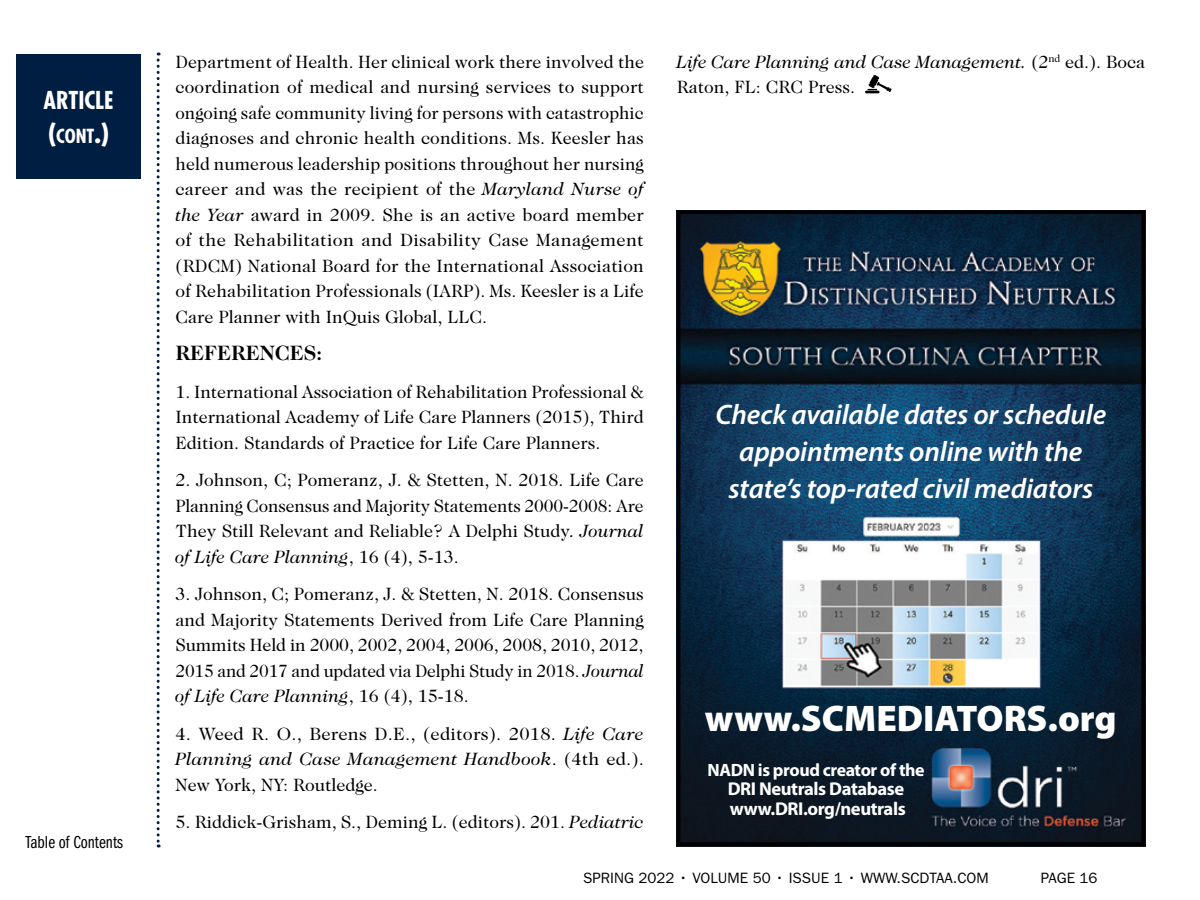
<style>
.page{position:relative;width:1200px;height:900px;background:#fff}
.page>*{position:absolute;margin:0;border:0;box-sizing:border-box;transform-origin:0 0}
.t1{font:900 37.2px "Myriad Pro";color:#fff}
.t2{font:italic 600 28.35px/37px "Myriad Pro";letter-spacing:-.005em;color:#fff;text-align:center}
.t3{font:700 condensed 24px "Futura Std";color:#fff}
.t4{font:700 21px "Caslon 224 Std";color:#000}
.t5{font:700 condensed 18.9px "Futura Std";color:#fff}
.t6{font:700 18.6px/19.2px "Myriad Pro";letter-spacing:-.02em;color:#fff}
.t7{font:18px/25.5px "Caslon 224 Std";color:#000;text-align:justify}
.t8{font:italic 18px/25.5px "Caslon 224 Std";color:#000}
.t9{font:18px "ITC Franklin Gothic Std Bk Cp";color:#000}
.t10{font:700 17.85px "Myriad Pro";letter-spacing:-.02em;color:#fff}
.t11{font:15px "ITC Franklin Gothic Std";color:#000}
.s1{font-size:27px}
.s2{font-style:italic}
.s3{font-style:normal}
</style>
<div class="page">
<svg style="left:865px;top:75px;width:27px;height:18px"></svg>
<svg style="left:157px;top:52px;width:3px;height:796px"></svg>
<div style="left:17px;top:54px;width:124px;height:124px;background:#001e42"></div>
<img style="left:682px;top:215px;width:458px;height:626px">
<div style="left:677px;top:210px;width:468px;height:636px;border:4px solid #000"></div>
<h3 class="t3" style="left:44px;top:85px;width:72px">ARTICLE</h3>
<p class="t5" style="left:48px;top:125px;width:63px"><span class="s1">(</span>CONT<span class="s1">.)</span></p>
<p class="t9" style="left:25px;top:832px;width:99px">Table of Contents</p>
<p class="t7" style="left:176px;top:49px;width:470px">Department of Health. Her clinical work there involved the coordination of medical and nursing services to support ongoing safe community living for persons with catastrophic diagnoses and chronic health conditions. Ms. Keesler has held numerous leadership positions throughout her nursing career and was the recipient of the <span class="s2">Maryland Nurse of the Year</span> award in 2009. She is an active board member of the Rehabilitation and Disability Case Management (RDCM) National Board for the International Association of Rehabilitation Professionals (IARP). Ms. Keesler is a Life Care Planner with InQuis Global, LLC.</p>
<p class="t4" style="left:176px;top:341px;width:149px">REFERENCES:</p>
<p class="t7" style="left:176px;top:379px;width:470px">1. International Association of Rehabilitation Professional &amp; International Academy of Life Care Planners (2015), Third Edition. Standards of Practice for Life Care Planners.</p>
<p class="t7" style="left:176px;top:467px;width:470px">2. Johnson, C; Pomeranz, J. &amp; Stetten, N. 2018. Life Care Planning Consensus and Majority Statements 2000-2008: Are They Still Relevant and Reliable? A Delphi Study<span class="s2">. Journal of Life Care Planning</span>, 16 (4), 5-13.</p>
<p class="t7" style="left:176px;top:581px;width:470px">3. Johnson, C; Pomeranz, J. &amp; Stetten, N. 2018. Consensus and Majority Statements Derived from Life Care Planning Summits Held in 2000, 2002, 2004, 2006, 2008, 2010, 2012, 2015 and 2017 and updated via Delphi Study in 2018. <span class="s2">Journal of Life Care Planning</span>, 16 (4), 15-18.</p>
<p class="t7" style="left:176px;top:721px;width:470px">4. Weed R. O., Berens D.E., (editors). 2018. <span class="s2">Life Care Planning and Case Management Handbook</span>. (4th ed.).<br>New York, NY: Routledge.</p>
<p class="t7" style="left:176px;top:809px;width:470px">5. Riddick-Grisham, S., Deming L. (editors). 201. <span class="s2">Pediatric</span></p>
<p class="t8" style="left:677px;top:49px;width:470px">Life Care Planning and Case Management. <span class="s3">(2</span><sup>nd</sup> <span class="s3">ed.). Boca<br>Raton, FL: CRC Press.</span></p>
<h2 class="t2" style="left:716px;top:395px;width:392px">Check available dates or schedule appointments online with the state’s top-rated civil mediators</h2>
<h1 class="t1" style="left:705px;top:693px;width:413px">www.SCMEDIATORS.org</h1>
<p class="t10" style="left:707px;top:759px;width:219px">NADN is proud creator of the</p>
<p class="t6" style="left:728px;top:779px;width:180px">DRI Neutrals Database www.DRI.org/neutrals</p>
<p class="t11" style="left:583px;top:869px;width:407px">SPRING 2022 • VOLUME 50 • ISSUE 1 • WWW.SCDTAA.COM</p>
<p class="t11" style="left:1041px;top:869px;width:58px">PAGE 16</p>
</div>
